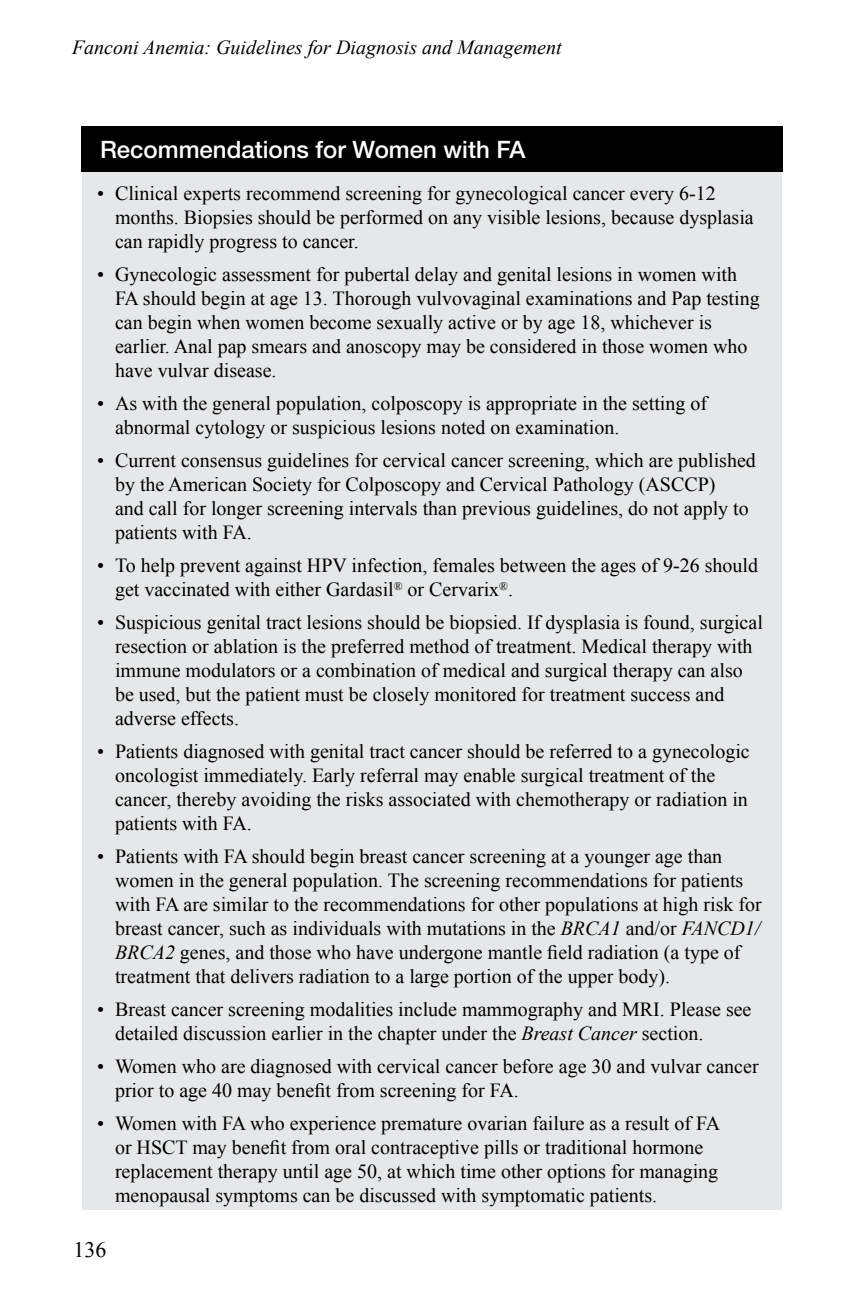
<style>
.page{position:relative;width:864px;height:1296px;background:#fff}
.page>*{position:absolute;margin:0;border:0;box-sizing:border-box;transform-origin:0 0}
.note{font:500 24px "Helvetica Neue LT Std";color:#fff}
.t1{font:22px "Times New Roman";color:#000}
.t2{font:20px/24px "Times New Roman";color:#000}
.t3{font:italic 20px "Times New Roman";color:#000}
.s1{font-style:italic}
</style>
<div class="page">
<div style="left:82px;top:127px;width:700px;height:45px;background:#000"></div>
<div style="left:82px;top:172px;width:700px;height:1037px;background:#e6e7e8"></div>
<hr style="left:81px;top:126px;width:702px;height:2px;background:#000">
<hr style="left:81px;top:128px;width:2px;height:44px;background:#000">
<hr style="left:781px;top:128px;width:2px;height:44px;background:#000">
<p class="t3" style="left:72px;top:34px;width:491px">Fanconi Anemia: Guidelines for Diagnosis and Management</p>
<p class="note" style="left:100px;top:135px;width:427px">Recommendations for Women with FA</p>
<p class="t2" style="left:115px;top:181px;width:640px;text-indent:-18px">• Clinical experts recommend screening for gynecological cancer every 6-12 months. Biopsies should be performed on any visible lesions, because dysplasia can rapidly progress to cancer.</p>
<p class="t2" style="left:115px;top:262px;width:646px;text-indent:-18px">• Gynecologic assessment for pubertal delay and genital lesions in women with FA should begin at age 13. Thorough vulvovaginal examinations and Pap testing can begin when women become sexually active or by age 18, whichever is earlier. Anal pap smears and anoscopy may be considered in those women who have vulvar disease.</p>
<p class="t2" style="left:115px;top:391px;width:594px;text-indent:-18px">• As with the general population, colposcopy is appropriate in the setting of abnormal cytology or suspicious lesions noted on examination.</p>
<p class="t2" style="left:115px;top:448px;width:642px;text-indent:-18px">• Current consensus guidelines for cervical cancer screening, which are published by the American Society for Colposcopy and Cervical Pathology (ASCCP)<br>and call for longer screening intervals than previous guidelines, do not apply to patients with FA.</p>
<p class="t2" style="left:115px;top:553px;width:645px;text-indent:-18px">• To help prevent against HPV infection, females between the ages of 9-26 should get vaccinated with either Gardasil<sup>®</sup> or Cervarix<sup>®</sup>.</p>
<p class="t2" style="left:115px;top:610px;width:649px;text-indent:-18px">• Suspicious genital tract lesions should be biopsied. If dysplasia is found, surgical resection or ablation is the preferred method of treatment. Medical therapy with immune modulators or a combination of medical and surgical therapy can also be used, but the patient must be closely monitored for treatment success and adverse effects.</p>
<p class="t2" style="left:115px;top:739px;width:636px;text-indent:-18px">• Patients diagnosed with genital tract cancer should be referred to a gynecologic oncologist immediately. Early referral may enable surgical treatment of the cancer, thereby avoiding the risks associated with chemotherapy or radiation in patients with FA.</p>
<p class="t2" style="left:115px;top:844px;width:648px;text-indent:-18px">• Patients with FA should begin breast cancer screening at a younger age than women in the general population. The screening recommendations for patients with FA are similar to the recommendations for other populations at high risk for breast cancer, such as individuals with mutations in the <span class="s1">BRCA1</span> and/or <span class="s1">FANCD1/ BRCA2</span> genes, and those who have undergone mantle field radiation (a type of treatment that delivers radiation to a large portion of the upper body).</p>
<p class="t2" style="left:115px;top:997px;width:638px;text-indent:-18px">• Breast cancer screening modalities include mammography and MRI. Please see detailed discussion earlier in the chapter under the <span class="s1">Breast Cancer</span> section.</p>
<p class="t2" style="left:115px;top:1054px;width:645px;text-indent:-18px">• Women who are diagnosed with cervical cancer before age 30 and vulvar cancer prior to age 40 may benefit from screening for FA.</p>
<p class="t2" style="left:115px;top:1111px;width:607px;text-indent:-18px">• Women with FA who experience premature ovarian failure as a result of FA or HSCT may benefit from oral contraceptive pills or traditional hormone replacement therapy until age 50, at which time other options for managing menopausal symptoms can be discussed with symptomatic patients.</p>
<p class="t1" style="left:73px;top:1234px;width:34px">136</p>
</div>
